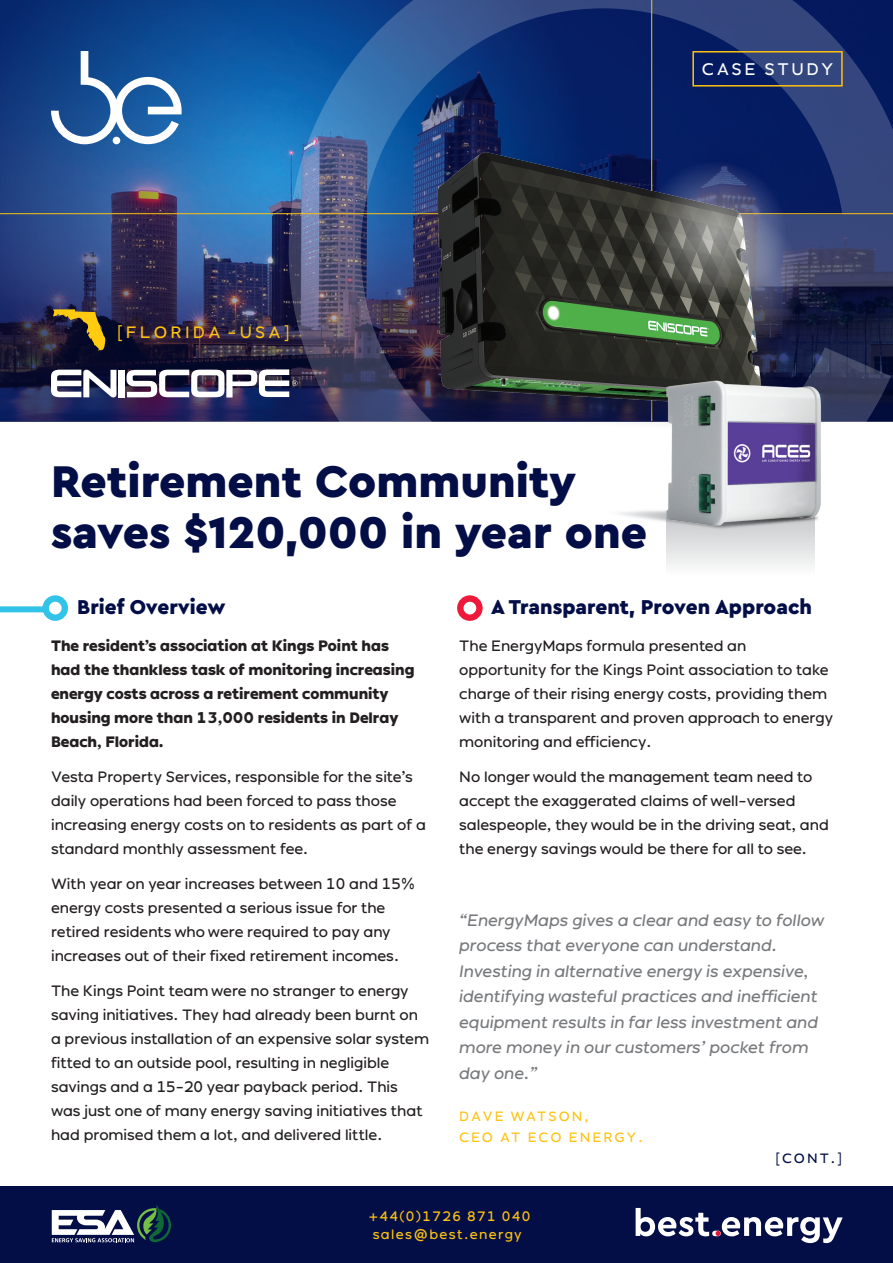
<style>
.page{position:relative;width:893px;height:1263px;background:#fff}
.page>*{position:absolute;margin:0;border:0;box-sizing:border-box;transform-origin:0 0}
.t1{font:900 46.5px/51px "Cera Pro";color:#030e46}
.t2{font:900 21px "Cera Pro";color:#030e46}
.t3{font:16.8px "Ondo";letter-spacing:.15em;color:#fff}
.t4{font:italic 16.5px/25.5px "Ondo";color:#787a7d}
.t5{font:16.5px "Ondo";letter-spacing:.2em;color:#fec210}
.t6{font:15px/24px "Ondo";color:#231f20}
.t7{font:700 15px/24px "Ondo";color:#231f20}
.t8{font:13.5px/18px "Ondo";letter-spacing:.1em;color:#fec210}
.t9{font:13.5px/21px "Ondo";letter-spacing:.15em;color:#fec210}
.t10{font:13.5px "Ondo";color:#030e46}
</style>
<div class="page">
<img style="left:0;top:0;width:289px;height:421px">
<svg style="left:289px;top:0;width:604px;height:422px;background:#253d75"></svg>
<hr style="left:0;top:213px;width:893px;height:1px;background:#fec210">
<hr style="left:651px;top:0;width:1px;height:421px;background:#fec210">
<svg style="left:51px;top:51px;width:131px;height:93px"></svg>
<div style="left:113px;top:137px;width:7px;height:7px;background:#fff;border-radius:50%"></div>
<svg style="left:46px;top:598px;width:19px;height:20px"></svg>
<div style="left:43px;top:595px;width:25px;height:26px;border:6px solid #32c3e8;border-radius:50%"></div>
<div style="left:0;top:606px;width:47px;height:6px;background:#32c3e8"></div>
<div style="left:692px;top:51px;width:151px;height:36px;border:2px solid #fec210"></div>
<div style="left:0;top:1186px;width:893px;height:77px;background:#030e46"></div>
<svg style="left:636px;top:1208px;width:73px;height:28px"></svg>
<div style="left:712px;top:1231px;width:9px;height:5px;background:#fff;border-radius:3px"></div>
<svg style="left:715px;top:1217px;width:128px;height:26px"></svg>
<svg style="left:52px;top:1205px;width:119px;height:37px"></svg>
<svg style="left:460px;top:598px;width:19px;height:20px"></svg>
<div style="left:457px;top:595px;width:26px;height:26px;border:6px solid #ed1a3b;border-radius:50%"></div>
<svg style="left:658px;top:209px;width:144px;height:144px"></svg>
<div style="left:118px;top:370px;width:7px;height:27px;background:#fff"></div>
<svg style="left:51px;top:370px;width:65px;height:27px"></svg>
<svg style="left:127px;top:369px;width:171px;height:28px"></svg>
<div style="left:433px;top:148px;width:358px;height:286px;background:#231f20;opacity:.33"></div>
<img style="left:428px;top:145px;width:345px;height:264px">
<svg style="left:643px;top:160px;width:144px;height:144px;background:#595e6f"></svg>
<svg style="left:53px;top:309px;width:52px;height:42px;background:#5f4e29"></svg>
<svg style="left:667px;top:545px;width:147px;height:22px"></svg>
<img style="left:660px;top:374px;width:169px;height:155px">
<p class="t3" style="left:702px;top:60px;width:133px">CASE STUDY</p>
<p class="t5" style="left:117px;top:322px;width:174px">[FLORIDA - USA]</p>
<p class="t1" style="left:51px;top:454px;width:598px">Retirement Community saves $120,000 in year one</p>
<p class="t2" style="left:77px;top:593px;width:150px">Brief Overview</p>
<p class="t7" style="left:51px;top:633px;width:365px">The resident’s association at Kings Point has had the thankless task of monitoring increasing energy costs across a retirement community housing more than 13,000 residents in Delray Beach, Florida.</p>
<p class="t6" style="left:51px;top:764px;width:376px">Vesta Property Services, responsible for the site’s daily operations had been forced to pass those increasing energy costs on to residents as part of a standard monthly assessment fee.</p>
<p class="t6" style="left:51px;top:872px;width:365px">With year on year increases between 10 and 15% energy costs presented a serious issue for the retired residents who were required to pay any increases out of their fixed retirement incomes.</p>
<p class="t6" style="left:51px;top:979px;width:379px">The Kings Point team were no stranger to energy saving initiatives. They had already been burnt on a previous installation of an expensive solar system fitted to an outside pool, resulting in negligible savings and a 15-20 year payback period. This was just one of many energy saving initiatives that had promised them a lot, and delivered little.</p>
<p class="t2" style="left:491px;top:593px;width:323px">A Transparent, Proven Approach</p>
<p class="t6" style="left:459px;top:633px;width:375px">The EnergyMaps formula presented an opportunity for the Kings Point association to take charge of their rising energy costs, providing them with a transparent and proven approach to energy monitoring and efficiency.</p>
<p class="t6" style="left:459px;top:764px;width:371px">No longer would the management team need to accept the exaggerated claims of well-versed salespeople, they would be in the driving seat, and the energy savings would be there for all to see.</p>
<p class="t4" style="left:459px;top:907px;width:367px">“EnergyMaps gives a clear and easy to follow process that everyone can understand.<br>Investing in alternative energy is expensive, identifying wasteful practices and inefficient equipment results in far less investment and more money in our customers’ pocket from day one.”</p>
<p class="t9" style="left:459px;top:1105px;width:185px">DAVE WATSON,<br>CEO AT ECO ENERGY.</p>
<p class="t10" style="left:775px;top:1150px;width:68px">[CONT.]</p>
<p class="t8" style="left:369px;top:1207px;width:163px">+44(0)1726 871 040 sales@best.energy</p>
</div>
